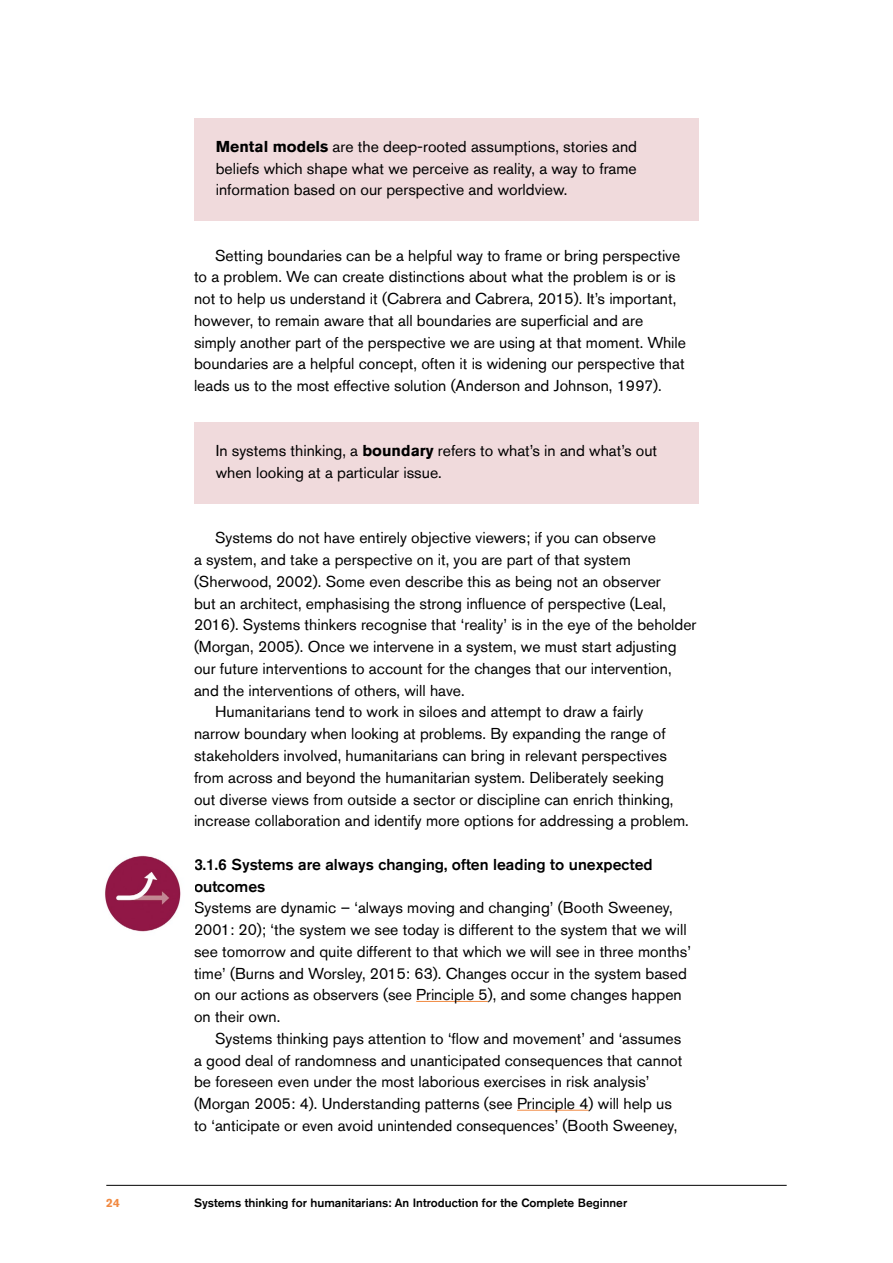
<style>
.page{position:relative;width:893px;height:1263px;background:#fff}
.page>*{position:absolute;margin:0;border:0;box-sizing:border-box;transform-origin:0 0}
.t1{font:15.75px/21.8px "Akzidenz Grotesk Std";color:#000}
.t2{font:500 15.75px/21.8px "Akzidenz Grotesk Std";color:#000}
.t3{font:500 12px "Akzidenz Grotesk Std";color:#000}
.t4{font:700 12px "Akzidenz Grotesk Std";color:#f18a42}
.s1{font-weight:700}
</style>
<div class="page">
<hr style="left:106px;top:1185px;width:681px;height:1px;background:#000">
<div style="left:194px;top:118px;width:505px;height:103px;background:#f0dadc"></div>
<div style="left:194px;top:423px;width:505px;height:81px;background:#f0dadc"></div>
<hr style="left:416px;top:1001px;width:72px;height:1px;background:#f18a42">
<hr style="left:517px;top:1110px;width:72px;height:1px;background:#f18a42">
<img style="left:105px;top:855px;width:76px;height:77px">
<p class="t1" style="left:216px;top:135px;width:423px;text-align:justify"><span class="s1">Mental models</span> are the deep-rooted assumptions, stories and beliefs which shape what we perceive as reality, a way to frame information based on our perspective and worldview.</p>
<p class="t1" style="left:194px;top:244px;width:493px;text-indent:21px">Setting boundaries can be a helpful way to frame or bring perspective to a problem. We can create distinctions about what the problem is or is not to help us understand it (Cabrera and Cabrera, 2015). It’s important, however, to remain aware that all boundaries are superficial and are simply another part of the perspective we are using at that moment. While boundaries are a helpful concept, often it is widening our perspective that leads us to the most effective solution (Anderson and Johnson, 1997).</p>
<p class="t1" style="left:216px;top:440px;width:443px">In systems thinking, a <span class="s1">boundary</span> refers to what’s in and what’s out when looking at a particular issue.</p>
<p class="t1" style="left:215px;top:527px;width:443px">Systems do not have entirely objective viewers; if you can observe</p>
<p class="t1" style="left:194px;top:549px;width:438px">a system, and take a perspective on it, you are part of that system</p>
<p class="t1" style="left:194px;top:570px;width:468px">(Sherwood, 2002). Some even describe this as being not an observer</p>
<p class="t1" style="left:194px;top:592px;width:473px">but an architect, emphasising the strong influence of perspective (Leal,</p>
<p class="t1" style="left:194px;top:614px;width:504px">2016). Systems thinkers recognise that ‘reality’ is in the eye of the beholder</p>
<p class="t1" style="left:194px;top:636px;width:484px">(Morgan, 2005). Once we intervene in a system, we must start adjusting</p>
<p class="t1" style="left:194px;top:657px;width:479px">our future interventions to account for the changes that our intervention,</p>
<p class="t1" style="left:194px;top:679px;width:272px">and the interventions of others, will have.</p>
<p class="t1" style="left:215px;top:701px;width:430px">Humanitarians tend to work in siloes and attempt to draw a fairly</p>
<p class="t1" style="left:194px;top:723px;width:473px">narrow boundary when looking at problems. By expanding the range of</p>
<p class="t1" style="left:194px;top:744px;width:474px">stakeholders involved, humanitarians can bring in relevant perspectives</p>
<p class="t1" style="left:194px;top:766px;width:471px">from across and beyond the humanitarian system. Deliberately seeking</p>
<p class="t1" style="left:194px;top:788px;width:481px">out diverse views from outside a sector or discipline can enrich thinking,</p>
<p class="t1" style="left:194px;top:810px;width:496px">increase collaboration and identify more options for addressing a problem.</p>
<p class="t2" style="left:194px;top:853px;width:460px">3.1.6 Systems are always changing, often leading to unexpected outcomes</p>
<p class="t1" style="left:194px;top:897px;width:498px">Systems are dynamic – ‘always moving and changing’ (Booth Sweeney, 2001: 20); ‘the system we see today is different to the system that we will see tomorrow and quite different to that which we will see in three months’ time’ (Burns and Worsley, 2015: 63). Changes occur in the system based on our actions as observers (see Principle 5), and some changes happen on their own.</p>
<p class="t1" style="left:194px;top:1027px;width:490px;text-indent:21px">Systems thinking pays attention to ‘flow and movement’ and ‘assumes a good deal of randomness and unanticipated consequences that cannot be foreseen even under the most laborious exercises in risk analysis’ (Morgan 2005: 4). Understanding patterns (see Principle 4) will help us to ‘anticipate or even avoid unintended consequences’ (Booth Sweeney,</p>
<p class="t4" style="left:106px;top:1196px;width:15px">24</p>
<p class="t3" style="left:194px;top:1195px;width:435px">Systems thinking for humanitarians: An Introduction for the Complete Beginner</p>
</div>
